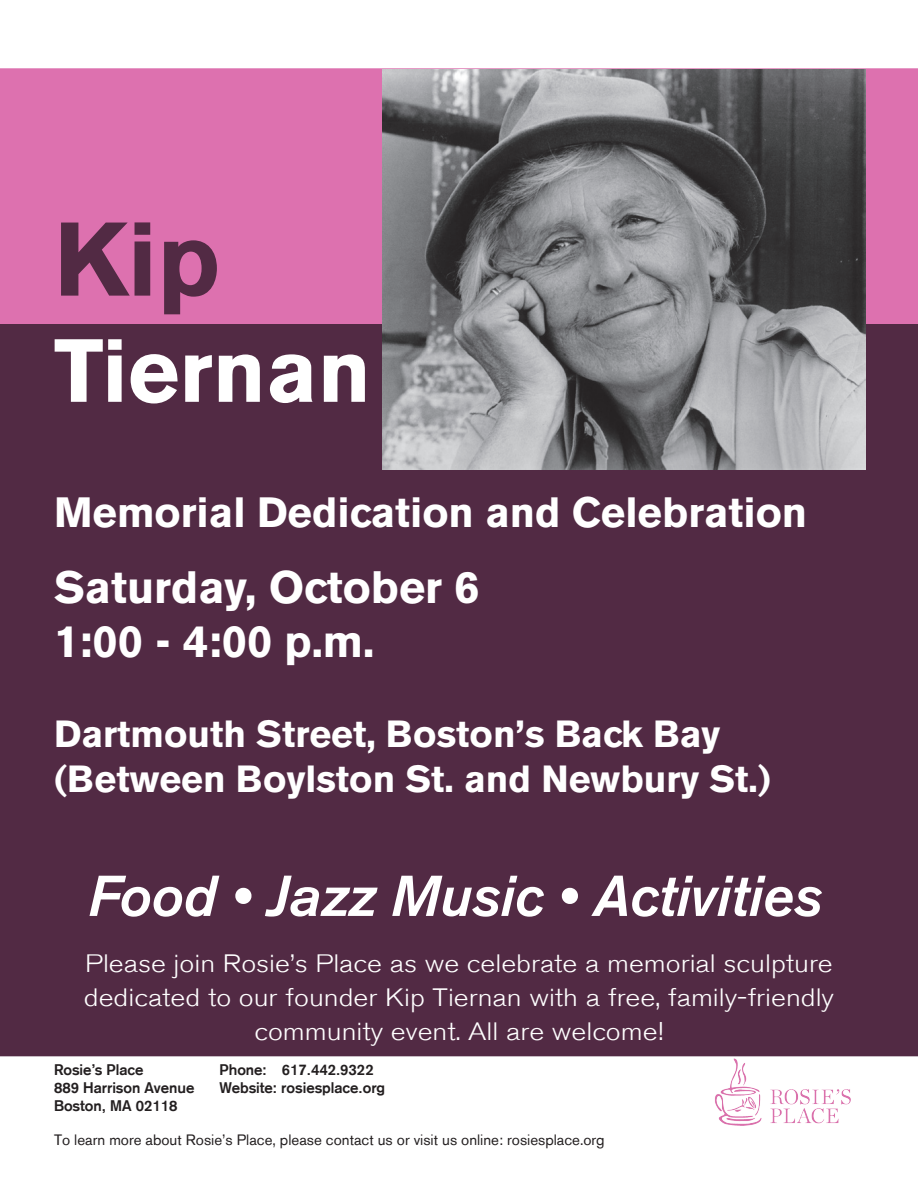
<style>
.page{position:relative;width:918px;height:1188px;background:#fff}
.page>*{position:absolute;margin:0;border:0;box-sizing:border-box;transform-origin:0 0}
.t1{font:700 103.5px "Akzidenz Grotesk BE";color:#522a44}
.t2{font:700 88.5px "Akzidenz Grotesk BE";color:#fff}
.t3{font:italic 500 57px "Akzidenz Grotesk BE";color:#fff}
.t4{font:700 45px "Akzidenz Grotesk BE";color:#fff}
.t5{font:700 42px "Akzidenz Grotesk BE";color:#fff}
.t6{font:700 37.5px "Akzidenz Grotesk BE";color:#fff}
.t7{font:300 25.05px "Akzidenz Grotesk BE";color:#fff;scale:1.14 1}
.t8{font:700 15px/18px "Akzidenz Grotesk";color:#231f20}
.t9{font:15px "Akzidenz Grotesk BE";color:#231f20}
</style>
<div class="page">
<div style="left:0;top:69px;width:918px;height:516px;background:#dd71af"></div>
<div style="left:1px;top:325px;width:916px;height:731px;background:#522a44"></div>
<img style="left:383px;top:69px;width:483px;height:401px">
<img style="left:701px;top:1056px;width:162px;height:70px">
<p class="t1" style="left:54px;top:200px;width:168px">Kip</p>
<p class="t2" style="left:54px;top:320px;width:319px">Tiernan</p>
<p class="t5" style="left:54px;top:488px;width:755px">Memorial Dedication and Celebration</p>
<p class="t4" style="left:54px;top:561px;width:427px">Saturday, October 6</p>
<p class="t4" style="left:54px;top:615px;width:322px">1:00 - 4:00 p.m.</p>
<p class="t6" style="left:54px;top:712px;width:668px">Dartmouth Street, Boston’s Back Bay</p>
<p class="t6" style="left:54px;top:757px;width:719px">(Between Boylston St. and Newbury St.)</p>
<p class="t3" style="left:88px;top:863px;width:735px">Food • Jazz Music • Activities</p>
<p class="t7" style="left:85px;top:949px;width:657px">Please join Rosie’s Place as we celebrate a memorial sculpture</p>
<p class="t7" style="left:84px;top:983px;width:660px">dedicated to our founder Kip Tiernan with a free, family-friendly</p>
<p class="t7" style="left:254px;top:1017px;width:360px">community event. All are welcome!</p>
<p class="t8" style="left:54px;top:1061px;width:91px">Rosie’s Place</p>
<p class="t8" style="left:54px;top:1079px;width:142px">889 Harrison Avenue</p>
<p class="t8" style="left:54px;top:1097px;width:125px">Boston, MA 02118</p>
<p class="t8" style="left:220px;top:1061px;width:167px">Phone: 617.442.9322<br>Website: rosiesplace.org</p>
<p class="t9" style="left:54px;top:1130px;width:552px">To learn more about Rosie’s Place, please contact us or visit us online: rosiesplace.org</p>
</div>
